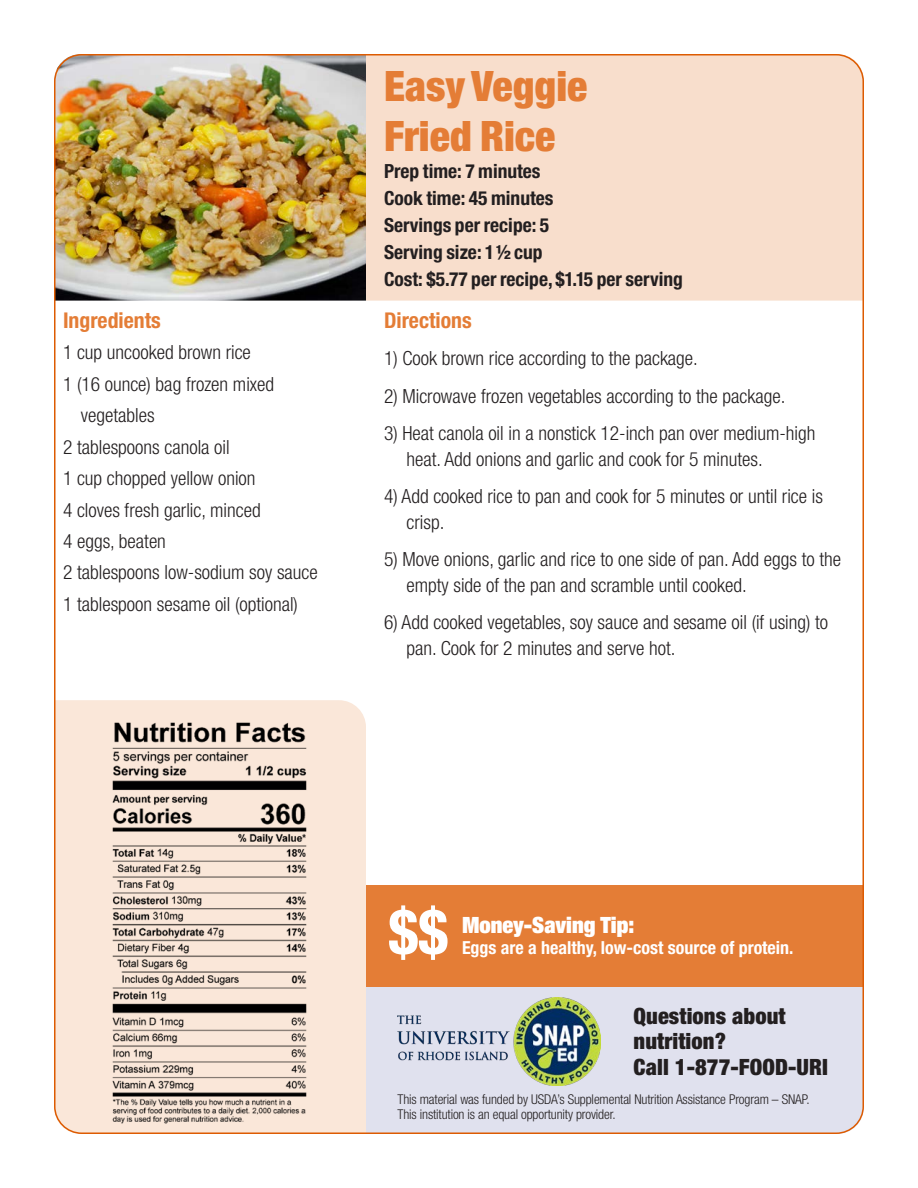
<style>
.page{position:relative;width:918px;height:1188px;background:#fff}
.page>*{position:absolute;margin:0;border:0;box-sizing:border-box;transform-origin:0 0}
.t1{font:700 condensed 62.1px "Helvetica Neue LT Pro";color:#fff}
.Recipe_Title{font:900 condensed 42px "Helvetica Neue LT Pro";color:#e47d36}
.t2{font:900 condensed 22.5px/25.5px "Helvetica Neue LT Pro";letter-spacing:.005em;color:#231f20}
.t3{font:900 condensed 22.5px "Helvetica Neue LT Pro";color:#fff}
.t4{font:700 condensed 21.75px "Helvetica Neue LT Pro";color:#e47d36}
.Directions_lists{font:300 condensed 19.5px/25.5px "Helvetica Neue LT Pro";color:#231f20}
.Ingredients_list{font:300 condensed 19.5px "Helvetica Neue LT Pro";color:#231f20}
.Recipe_Title-2{font:700 condensed 19.5px "Helvetica Neue LT Pro";color:#231f20}
.t5{font:700 condensed 18px "Helvetica Neue LT Pro";color:#fff}
.t6{font:300 condensed 13.5px/15px "Helvetica Neue LT Pro";letter-spacing:-.01em;color:#231f20}
</style>
<div class="page">
<img style="left:54px;top:54px;width:312px;height:247px">
<div style="left:366px;top:54px;width:498px;height:247px;background:#f8decc"></div>
<div style="left:366px;top:886px;width:498px;height:101px;background:#e47d36"></div>
<div style="left:54px;top:700px;width:312px;height:434px;background:#fae7d9"></div>
<div style="left:366px;top:987px;width:498px;height:147px;background:#e0e1ee"></div>
<img style="left:398px;top:998px;width:202px;height:88px">
<img style="left:110px;top:720px;width:199px;height:405px">
<p class="t4" style="left:63px;top:307px;width:99px">Ingredients</p>
<p class="Ingredients_list" style="left:63px;top:341px;width:189px">1 cup uncooked brown rice</p>
<p class="Ingredients_list" style="left:63px;top:372px;width:213px">1 (16 ounce) bag frozen mixed</p>
<p class="Ingredients_list" style="left:81px;top:404px;width:75px">vegetables</p>
<p class="Ingredients_list" style="left:63px;top:435px;width:168px">2 tablespoons canola oil</p>
<p class="Ingredients_list" style="left:63px;top:467px;width:194px">1 cup chopped yellow onion</p>
<p class="Ingredients_list" style="left:63px;top:498px;width:199px">4 cloves fresh garlic, minced</p>
<p class="Ingredients_list" style="left:63px;top:530px;width:104px">4 eggs, beaten</p>
<p class="Ingredients_list" style="left:63px;top:561px;width:256px">2 tablespoons low-sodium soy sauce</p>
<p class="Ingredients_list" style="left:63px;top:593px;width:236px">1 tablespoon sesame oil (optional)</p>
<p class="Recipe_Title" style="left:384px;top:60px;width:205px">Easy Veggie</p>
<p class="Recipe_Title" style="left:384px;top:110px;width:173px">Fried Rice</p>
<p class="Recipe_Title-2" style="left:384px;top:159px;width:158px">Prep time: 7 minutes</p>
<p class="Recipe_Title-2" style="left:384px;top:186px;width:171px">Cook time: 45 minutes</p>
<p class="Recipe_Title-2" style="left:384px;top:213px;width:167px">Servings per recipe: 5</p>
<p class="Recipe_Title-2" style="left:384px;top:240px;width:160px">Serving size: 1 ½ cup</p>
<p class="Recipe_Title-2" style="left:384px;top:267px;width:300px">Cost: $5.77 per recipe, $1.15 per serving</p>
<p class="t4" style="left:384px;top:307px;width:89px">Directions</p>
<p class="Directions_lists" style="left:384px;top:345px;width:315px">1) Cook brown rice according to the package.</p>
<p class="Directions_lists" style="left:384px;top:383px;width:403px">2) Microwave frozen vegetables according to the package.</p>
<p class="Directions_lists" style="left:407px;top:420px;width:410px;text-indent:-23px">3) Heat canola oil in a nonstick 12-inch pan over medium-high heat. Add onions and garlic and cook for 5 minutes.</p>
<p class="Directions_lists" style="left:407px;top:483px;width:418px;text-indent:-23px">4) Add cooked rice to pan and cook for 5 minutes or until rice is crisp.</p>
<p class="Directions_lists" style="left:407px;top:546px;width:436px;text-indent:-23px">5) Move onions, garlic and rice to one side of pan. Add eggs to the empty side of the pan and scramble until cooked.</p>
<p class="Directions_lists" style="left:407px;top:609px;width:423px;text-indent:-23px">6) Add cooked vegetables, soy sauce and sesame oil (if using) to pan. Cook for 2 minutes and serve hot.</p>
<p class="t1" style="left:388px;top:896px;width:61px">$$</p>
<p class="t3" style="left:462px;top:910px;width:174px">Money-Saving Tip:</p>
<p class="t5" style="left:462px;top:937px;width:333px">Eggs are a healthy, low-cost source of protein.</p>
<p class="t2" style="left:634px;top:1003px;width:154px">Questions about</p>
<p class="t2" style="left:634px;top:1028px;width:196px">nutrition?<br>Call 1-877-FOOD-URI</p>
<p class="t6" style="left:398px;top:1091px;width:414px">This material was funded by USDA’s Supplemental Nutrition Assistance Program – SNAP.<br>This institution is an equal opportunity provider.</p>
</div>
